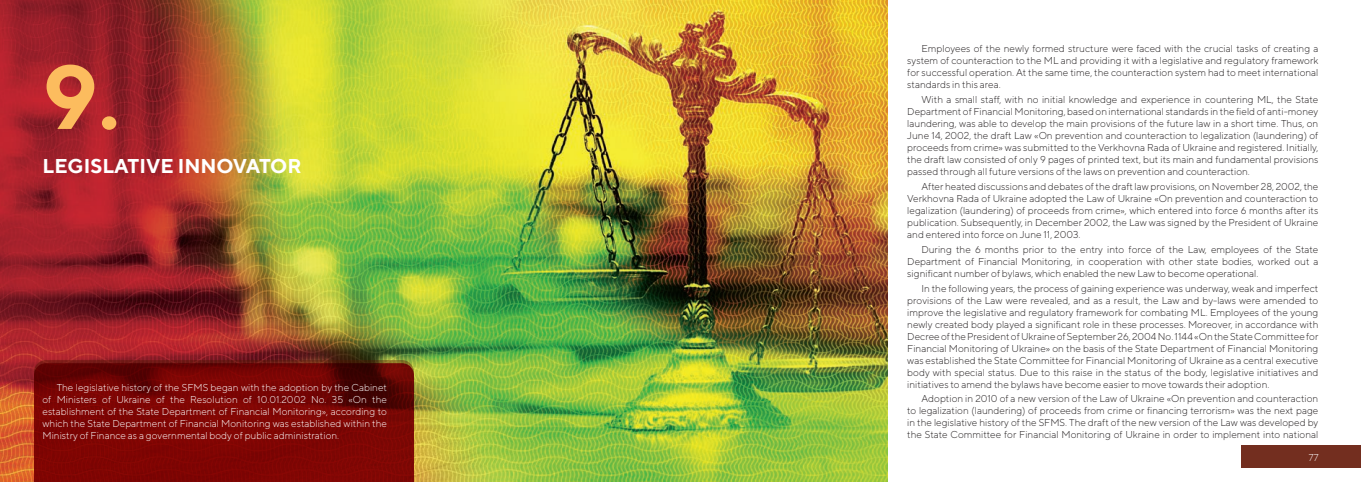
<style>
.page{position:relative;width:1361px;height:482px;background:#fff}
.page>*{position:absolute;margin:0;border:0;box-sizing:border-box;transform-origin:0 0}
.t1{font:700 90px "TT Norms";color:#fcbc5e}
.t2{font:700 20px "TT Norms";color:#fff}
.t3{font:300 10px/12px "TT Norms";color:#231f20;text-align:justify}
.t4{font:300 10px/12px "TT Norms";color:#fff;text-align:justify}
</style>
<div class="page">
<div style="left:1242px;top:445px;width:119px;height:23px;background:#732e1f"></div>
<img style="left:0;top:0;width:887px;height:482px">
<svg style="left:34px;top:360px;width:380px;height:3px"></svg>
<svg style="left:34px;top:363px;width:380px;height:119px;background:#770503"></svg>
<h1 class="t1" style="left:43px;top:41px;width:79px">9.</h1>
<h2 class="t2" style="left:43px;top:153px;width:260px">LEGISLATIVE INNOVATOR</h2>
<p class="t4" style="left:42px;top:382px;width:346px;text-indent:14px">The legislative history of the SFMS began with the adoption by the Cabinet of Ministers of Ukraine of the Resolution of 10.01.2002 No. 35 «On the establishment of the State Department of Financial Monitoring», according to which the State Department of Financial Monitoring was established within the Ministry of Finance as a governmental body of public administration.</p>
<p class="t3" style="left:907px;top:42px;width:413px;text-indent:14px">Employees of the newly formed structure were faced with the crucial tasks of creating a system of counteraction to the ML and providing it with a legislative and regulatory framework for successful operation. At the same time, the counteraction system had to meet international standards in this area.</p>
<p class="t3" style="left:907px;top:93px;width:413px;text-indent:14px">With a small staff, with no initial knowledge and experience in countering ML, the State Department of FinancialMonitoring, based on international standards in the field of anti-money laundering, was able to develop the main provisions of the future law in a short time. Thus, on June 14, 2002, the draft Law «On prevention and counteraction to legalization (laundering) of proceeds from crime» was submitted to the Verkhovna Rada of Ukraine and registered. Initially, the draft law consisted of only 9 pages of printed text, but its main and fundamental provisions passed through all future versions of the laws on prevention and counteraction.</p>
<p class="t3" style="left:907px;top:180px;width:413px;text-indent:14px">After heated discussions and debates of the draft law provisions, on November 28, 2002, the Verkhovna Rada of Ukraine adopted the Law of Ukraine «On prevention and counteraction to legalization (laundering) of proceeds from crime», which entered into force 6 months after its publication. Subsequently, in December 2002, the Law was signed by the President of Ukraine and entered into force on June 11, 2003.</p>
<p class="t3" style="left:907px;top:243px;width:413px;text-indent:14px">During the 6 months prior to the entry into force of the Law, employees of the State Department of Financial Monitoring, in cooperation with other state bodies, worked out a significant number of bylaws, which enabled the new Law to become operational.</p>
<p class="t3" style="left:907px;top:282px;width:413px;text-indent:14px">In the following years, the process of gaining experience was underway, weak and imperfect provisions of the Law were revealed, and as a result, the Law and by-laws were amended to improve the legislative and regulatory framework for combating ML. Employees of the young newly created body played a significant role in these processes. Moreover, in accordance with DecreeofthePresidentofUkraineofSeptember26,2004No.1144«OntheStateCommitteefor Financial Monitoring of Ukraine» on the basis of the State Department of Financial Monitoring was established the State Committee for Financial Monitoring of Ukraine as a central executive body with special status. Due to this raise in the status of the body, legislative initiatives and initiatives to amend the bylaws have become easier to move towards their adoption.</p>
<p class="t3" style="left:907px;top:393px;width:413px;text-indent:14px">Adoption in 2010 of a new version of the Law of Ukraine «On prevention and counteraction to legalization (laundering) of proceeds from crime or financing terrorism» was the next page in the legislative history of the SFMS. The draft of the new version of the Law was developed by the State Committee for Financial Monitoring of Ukraine in order to implement into national</p>
<p class="t4" style="left:1308px;top:451px;width:11px">77</p>
</div>
